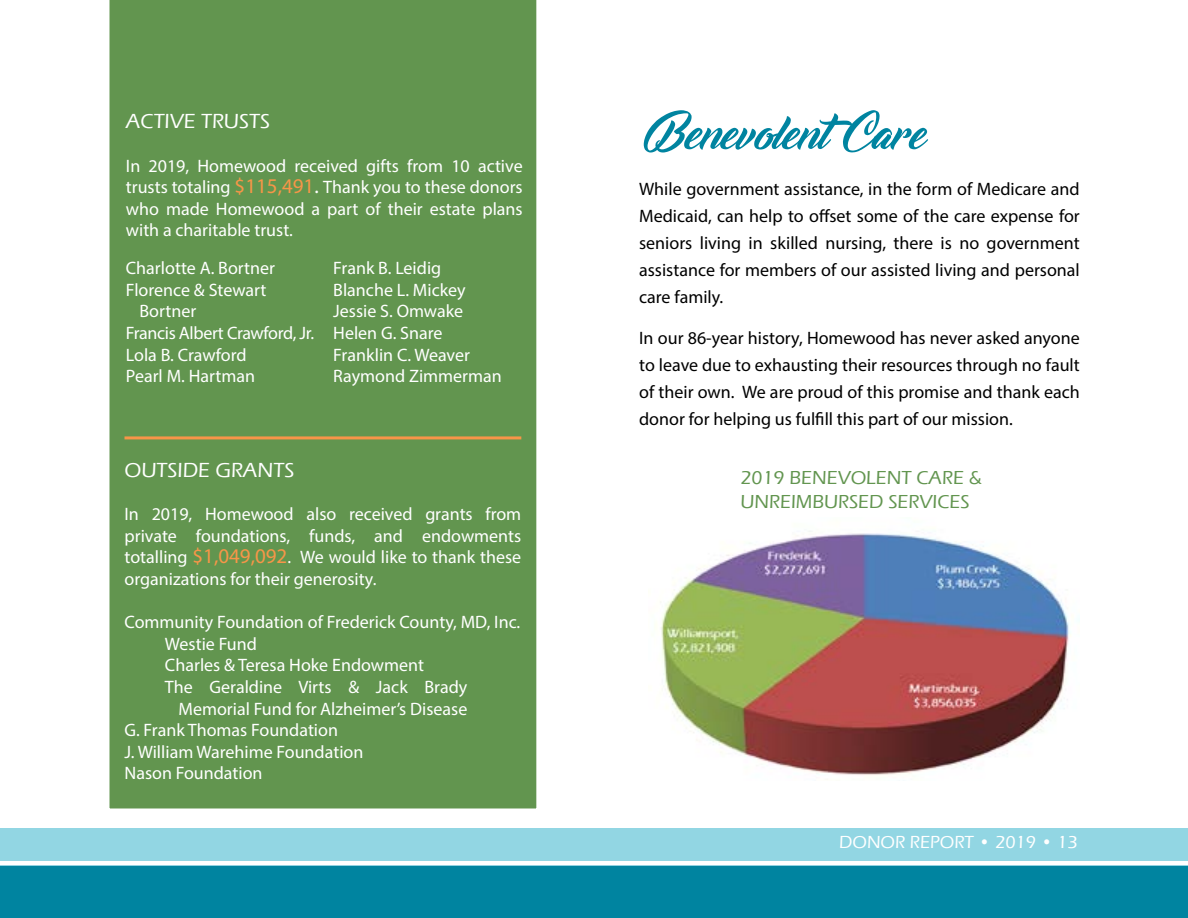
<style>
.page{position:relative;width:1188px;height:918px;background:#fff}
.page>*{position:absolute;margin:0;border:0;box-sizing:border-box;transform-origin:0 0}
.t1{font:54px "Voice of the Highlander";color:#0084a0}
.t2{font:500 21px "Eras ITC";color:#fff}
.t3{font:500 19.35px/23.2px "Eras ITC";color:#62954f}
.t4{font:18px/21.6px "Myriad Pro";color:#fff;text-align:justify}
.t5{font:18px/27px "Myriad Pro";color:#000;text-align:justify}
.t6{font:18px "Myriad Pro";letter-spacing:-.02em;color:#fff}
.t7{font:500 18px "Eras ITC";color:#fff}
.s1{font-size:21px;color:#f79548}
.s2{font-size:21px}
</style>
<div class="page">
<div style="left:0;top:866px;width:1188px;height:52px;background:#0084a0"></div>
<svg style="left:0;top:828px;width:1188px;height:38px;background:#9ddae5"></svg>
<img style="left:660px;top:531px;width:420px;height:244px">
<div style="left:109px;top:0;width:428px;height:809px;background:#62954f"></div>
<hr style="left:124px;top:436px;width:397px;height:3px;background:#f79548">
<p class="t2" style="left:126px;top:110px;width:146px">ACTIVE TRUSTS</p>
<p class="t4" style="left:126px;top:154px;width:398px">In 2019, Homewood received gifts from 10 active trusts totaling <span class="s1">$115,491</span><span class="s2">.</span> Thank you to these donors who made Homewood a part of their estate plans with a charitable trust.</p>
<p class="t4" style="left:126px;top:257px;width:151px">Charlotte A. Bortner</p>
<p class="t4" style="left:126px;top:279px;width:142px">Florence &amp; Stewart</p>
<p class="t4" style="left:139px;top:300px;width:58px">Bortner</p>
<p class="t6" style="left:126px;top:322px;width:190px">Francis Albert Crawford, Jr.</p>
<p class="t4" style="left:126px;top:343px;width:122px">Lola B. Crawford</p>
<p class="t4" style="left:126px;top:365px;width:131px">Pearl M. Hartman</p>
<p class="t4" style="left:333px;top:257px;width:170px;text-align:left">Frank B. Leidig<br>Blanche L. Mickey<br>Jessie S. Omwake<br>Helen G. Snare<br>Franklin C. Weaver<br>Raymond Zimmerman</p>
<p class="t2" style="left:124px;top:458px;width:171px">OUTSIDE GRANTS</p>
<p class="t4" style="left:124px;top:503px;width:398px">In 2019, Homewood also received grants from private foundations, funds, and endowments totalling <span class="s1">$1,049,092</span>. We would like to thank these organizations for their generosity.</p>
<p class="t4" style="left:124px;top:611px;width:397px">Community Foundation of Frederick County, MD, Inc.</p>
<p class="t4" style="left:165px;top:633px;width:93px">Westie Fund</p>
<p class="t4" style="left:165px;top:654px;width:261px">Charles &amp; Teresa Hoke Endowment</p>
<p class="t4" style="left:165px;top:676px;width:304px">The Geraldine Virts &amp; Jack Brady</p>
<p class="t4" style="left:178px;top:697px;width:290px">Memorial Fund for Alzheimer’s Disease</p>
<p class="t4" style="left:124px;top:719px;width:215px">G. Frank Thomas Foundation</p>
<p class="t4" style="left:124px;top:741px;width:240px">J. William Warehime Foundation</p>
<p class="t4" style="left:124px;top:762px;width:140px">Nason Foundation</p>
<h1 class="t1" style="left:644px;top:98px;width:286px">Benevolent Care</h1>
<p class="t5" style="left:639px;top:176px;width:442px">While government assistance, in the form of Medicare and Medicaid, can help to offset some of the care expense for seniors living in skilled nursing, there is no government assistance for members of our assisted living and personal care family.</p>
<p class="t5" style="left:639px;top:324px;width:442px">In our 86-year history, Homewood has never asked anyone to leave due to exhausting their resources through no fault of their own. We are proud of this promise and thank each donor for helping us fulfill this part of our mission.</p>
<p class="t3" style="left:740px;top:467px;width:243px">2019 BENEVOLENT CARE &amp;<br>UNREIMBURSED SERVICES</p>
<p class="t7" style="left:839px;top:832px;width:240px">DONOR REPORT • 2019 • 13</p>
</div>
